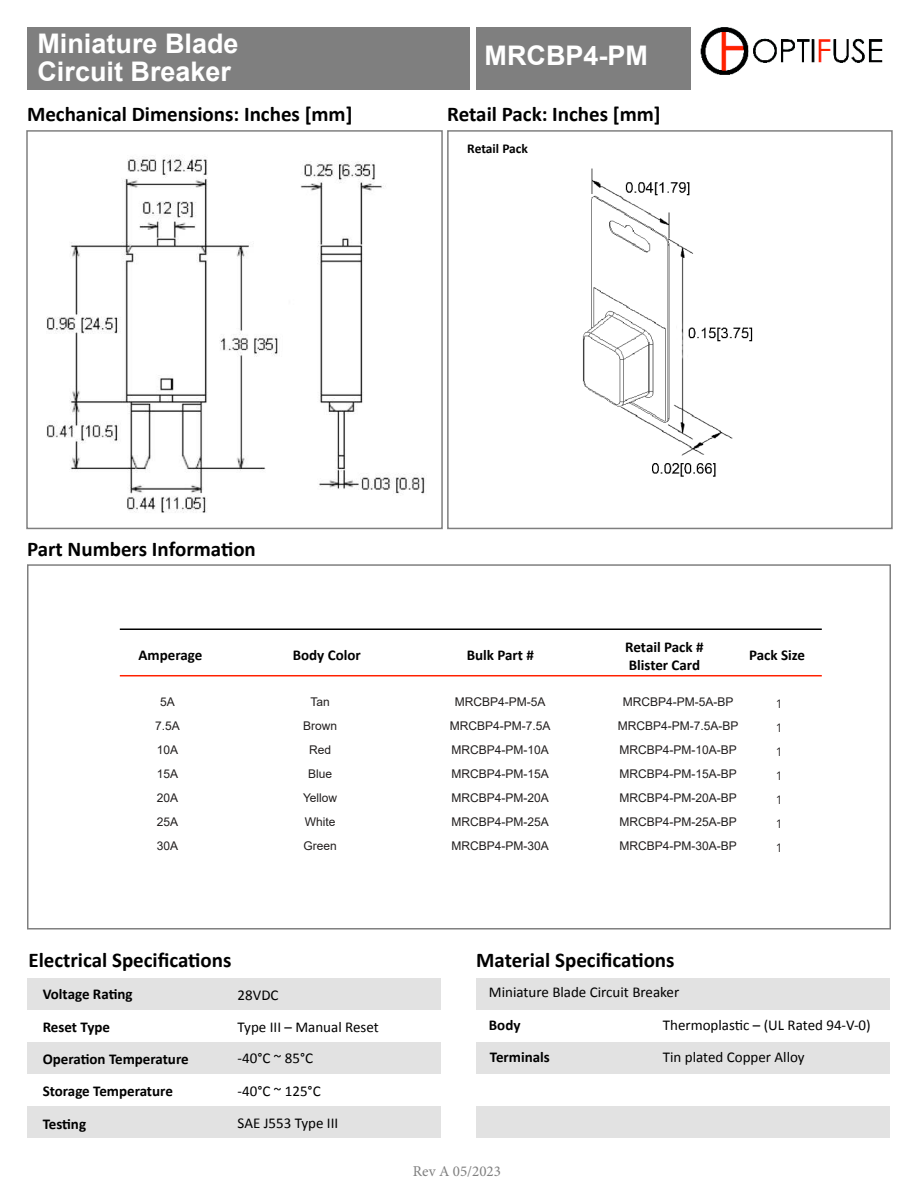
<style>
.page{position:relative;width:918px;height:1188px;background:#fff}
.page>*{position:absolute;margin:0;border:0;box-sizing:border-box;transform-origin:0 0}
.t1{font:700 27px/28.5px "Arial";color:#fff}
.t2{font:700 21px "Calibri";color:#000}
.t3{font:700 15px/33px "Calibri";color:#000}
.t4{font:15px/32.2px "Calibri";color:#000}
.t5{font:15px "Minion Pro";color:#7f7f7f}
.t6{font:700 13.5px "Calibri";letter-spacing:-.005em;color:#000}
.t7{font:12px "Arial";color:#221f1f}
.t8{font:12px "Avenir";color:#221f1f}
</style>
<div class="page">
<img style="left:701px;top:27px;width:182px;height:48px">
<div style="left:26px;top:130px;width:417px;height:399px;border:2px solid #7f7f7f"></div>
<div style="left:447px;top:130px;width:446px;height:399px;border:2px solid #7f7f7f"></div>
<div style="left:27px;top:27px;width:443px;height:62px;background:#7f7f7f"></div>
<div style="left:476px;top:27px;width:215px;height:62px;background:#7f7f7f"></div>
<div style="left:27px;top:978px;width:414px;height:32px;background:#e2e2e2"></div>
<div style="left:476px;top:978px;width:414px;height:32px;background:#e2e2e2"></div>
<div style="left:27px;top:1042px;width:414px;height:32px;background:#e2e2e2"></div>
<div style="left:476px;top:1042px;width:414px;height:32px;background:#e2e2e2"></div>
<div style="left:27px;top:1107px;width:414px;height:31px;background:#e2e2e2"></div>
<div style="left:476px;top:1107px;width:414px;height:31px;background:#e2e2e2"></div>
<img style="left:46px;top:155px;width:379px;height:358px">
<img style="left:583px;top:168px;width:170px;height:309px">
<hr style="left:120px;top:675px;width:702px;height:1px;background:#ff2100">
<hr style="left:120px;top:628px;width:702px;height:2px;background:#000">
<div style="left:27px;top:564px;width:864px;height:366px;border:2px solid #7f7f7f"></div>
<h1 class="t1" style="left:38px;top:29px;width:203px">Miniature Blade<br>Circuit Breaker</h1>
<h2 class="t2" style="left:27px;top:106px;width:327px">Mechanical Dimensions: Inches [mm]</h2>
<h1 class="t1" style="left:485px;top:41px;width:165px">MRCBP4-PM</h1>
<h2 class="t2" style="left:447px;top:99px;width:215px">Retail Pack: Inches [mm]</h2>
<p class="t6" style="left:467px;top:139px;width:62px">Retail Pack</p>
<h2 class="t2" style="left:27px;top:534px;width:230px">Part Numbers Informa琀椀on</h2>
<p class="t3" style="left:138px;top:638px;width:65px">Amperage</p>
<p class="t3" style="left:625px;top:638px;width:80px;line-height:18px">Retail Pack #<br>Blister Card</p>
<p class="t3" style="left:293px;top:639px;width:70px">Body Color</p>
<p class="t3" style="left:467px;top:638px;width:69px">Bulk Part #</p>
<p class="t3" style="left:749px;top:638px;width:57px">Pack Size</p>
<p class="t7" style="left:160px;top:698px;width:16px">5A</p>
<p class="t7" style="left:310px;top:698px;width:21px">Tan</p>
<p class="t7" style="left:455px;top:698px;width:92px">MRCBP4-PM-5A</p>
<p class="t7" style="left:623px;top:698px;width:112px">MRCBP4-PM-5A-BP</p>
<p class="t8" style="left:776px;top:697px;width:8px">1</p>
<p class="t7" style="left:155px;top:722px;width:26px">7.5A</p>
<p class="t7" style="left:303px;top:722px;width:36px">Brown</p>
<p class="t7" style="left:450px;top:722px;width:102px">MRCBP4-PM-7.5A</p>
<p class="t7" style="left:618px;top:722px;width:122px">MRCBP4-PM-7.5A-BP</p>
<p class="t8" style="left:776px;top:721px;width:8px">1</p>
<p class="t7" style="left:157px;top:746px;width:23px">10A</p>
<p class="t7" style="left:309px;top:746px;width:24px">Red</p>
<p class="t7" style="left:452px;top:746px;width:99px">MRCBP4-PM-10A</p>
<p class="t7" style="left:620px;top:746px;width:119px">MRCBP4-PM-10A-BP</p>
<p class="t8" style="left:776px;top:745px;width:8px">1</p>
<p class="t7" style="left:157px;top:770px;width:23px">15A</p>
<p class="t7" style="left:308px;top:770px;width:26px">Blue</p>
<p class="t7" style="left:452px;top:770px;width:99px">MRCBP4-PM-15A</p>
<p class="t7" style="left:620px;top:770px;width:119px">MRCBP4-PM-15A-BP</p>
<p class="t8" style="left:776px;top:769px;width:8px">1</p>
<p class="t7" style="left:157px;top:794px;width:23px">20A</p>
<p class="t7" style="left:303px;top:794px;width:36px">Yellow</p>
<p class="t7" style="left:452px;top:794px;width:99px">MRCBP4-PM-20A</p>
<p class="t7" style="left:620px;top:794px;width:119px">MRCBP4-PM-20A-BP</p>
<p class="t8" style="left:776px;top:793px;width:8px">1</p>
<p class="t7" style="left:157px;top:818px;width:23px">25A</p>
<p class="t7" style="left:305px;top:818px;width:32px">White</p>
<p class="t7" style="left:452px;top:818px;width:99px">MRCBP4-PM-25A</p>
<p class="t7" style="left:620px;top:818px;width:119px">MRCBP4-PM-25A-BP</p>
<p class="t8" style="left:776px;top:817px;width:8px">1</p>
<p class="t7" style="left:157px;top:842px;width:23px">30A</p>
<p class="t7" style="left:303px;top:842px;width:35px">Green</p>
<p class="t7" style="left:452px;top:842px;width:99px">MRCBP4-PM-30A</p>
<p class="t7" style="left:620px;top:842px;width:119px">MRCBP4-PM-30A-BP</p>
<p class="t8" style="left:776px;top:841px;width:8px">1</p>
<h2 class="t2" style="left:28px;top:945px;width:205px">Electrical Speci昀椀ca琀椀ons</h2>
<h2 class="t2" style="left:476px;top:946px;width:200px">Material Speci昀椀ca琀椀ons</h2>
<p class="t4" style="left:489px;top:975px;width:192px">Miniature Blade Circuit Breaker</p>
<p class="t3" style="left:43px;top:977px;width:91px">Voltage Ra琀椀ng<br>Reset Type</p>
<p class="t4" style="left:238px;top:978px;width:42px">28VDC</p>
<p class="t4" style="left:238px;top:1012px;width:143px">Type III – Manual Reset</p>
<p class="t4" style="left:663px;top:1008px;width:209px">Thermoplas琀椀c – (UL Rated 94-V-0)</p>
<p class="t3" style="left:489px;top:1009px;width:33px">Body</p>
<p class="t3" style="left:43px;top:1042px;width:148px;line-height:32.2px">Opera琀椀on Temperature<br>Storage Temperature</p>
<p class="t3" style="left:43px;top:1107px;width:45px">Tes琀椀ng</p>
<p class="t4" style="left:238px;top:1042px;width:85px">-40°C ~ 85°C -40°C ~ 125°C</p>
<p class="t4" style="left:238px;top:1106px;width:102px">SAE J553 Type III</p>
<p class="t3" style="left:490px;top:1042px;width:62px">Terminals</p>
<p class="t5" style="left:413px;top:1162px;width:90px">Rev A 05/2023</p>
<p class="t4" style="left:663px;top:1040px;width:143px">Tin plated Copper Alloy</p>
</div>
